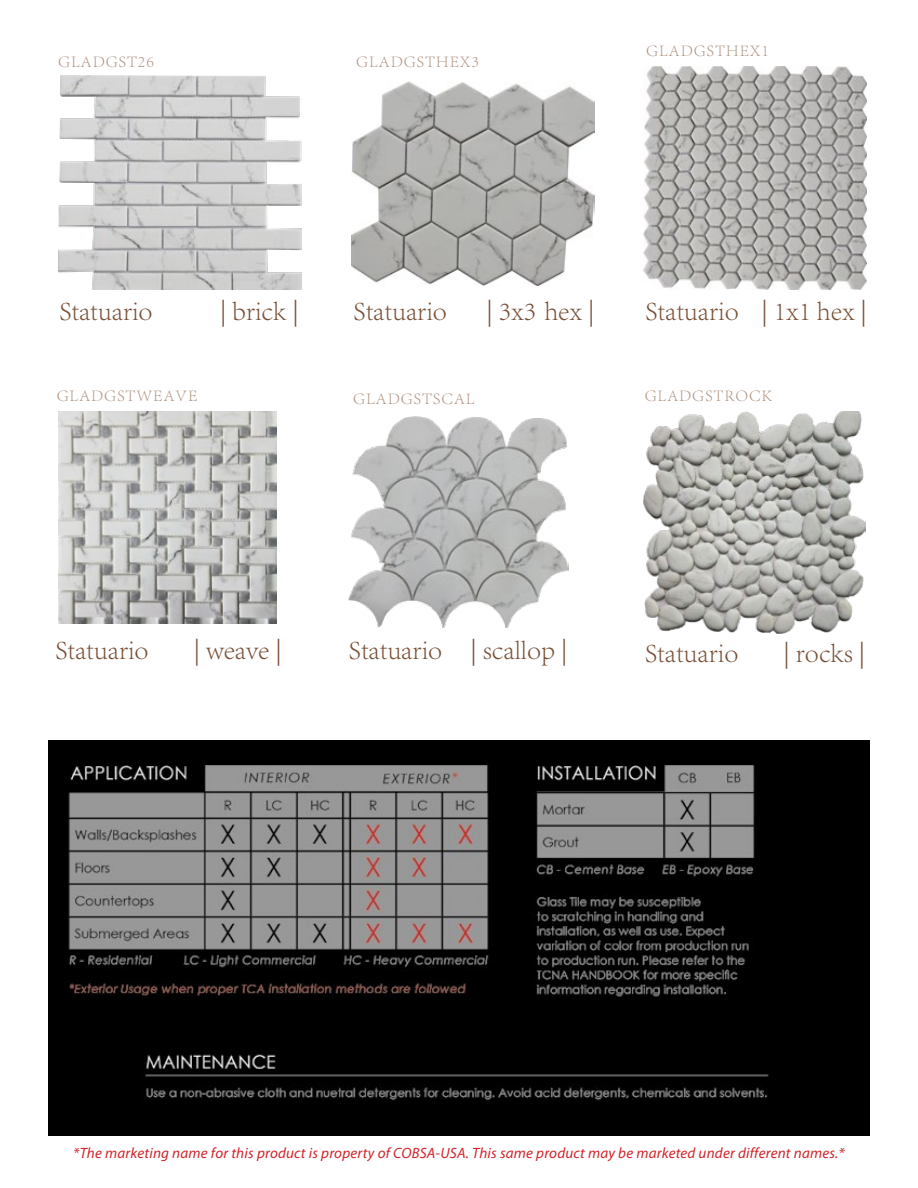
<style>
.page{position:relative;width:918px;height:1188px;background:#fff}
.page>*{position:absolute;margin:0;border:0;box-sizing:border-box;transform-origin:0 0}
.t1{font:300 27px "Adobe Song Std";color:#795037}
.t2{font:300 16.5px "Adobe Song Std";letter-spacing:.05em;color:#b19583}
.t3{font:italic 15px "Myriad Pro";letter-spacing:.015em;color:#d2232a}
</style>
<div class="page">
<img style="left:58px;top:75px;width:244px;height:215px">
<img style="left:58px;top:411px;width:219px;height:213px">
<img style="left:644px;top:67px;width:223px;height:223px">
<img style="left:643px;top:411px;width:222px;height:223px">
<img style="left:351px;top:81px;width:244px;height:204px">
<img style="left:348px;top:417px;width:220px;height:210px">
<img style="left:48px;top:740px;width:822px;height:395px">
<p class="t2" style="left:58px;top:52px;width:97px">GLADGST26</p>
<p class="t2" style="left:356px;top:52px;width:124px">GLADGSTHEX3</p>
<p class="t2" style="left:646px;top:41px;width:124px">GLADGSTHEX1</p>
<h1 class="t1" style="left:59px;top:296px;width:95px">Statuario</h1>
<h1 class="t1" style="left:220px;top:296px;width:81px">| brick |</h1>
<p class="t2" style="left:57px;top:386px;width:142px">GLADGSTWEAVE</p>
<h1 class="t1" style="left:353px;top:296px;width:95px">Statuario</h1>
<h1 class="t1" style="left:486px;top:296px;width:110px">| 3x3 hex |</h1>
<p class="t2" style="left:353px;top:389px;width:123px">GLADGSTSCAL</p>
<h1 class="t1" style="left:645px;top:296px;width:224px">Statuario | 1x1 hex |</h1>
<p class="t2" style="left:645px;top:386px;width:129px">GLADGSTROCK</p>
<h1 class="t1" style="left:55px;top:635px;width:95px">Statuario</h1>
<h1 class="t1" style="left:194px;top:635px;width:90px">| weave |</h1>
<h1 class="t1" style="left:349px;top:635px;width:221px">Statuario | scallop |</h1>
<h1 class="t1" style="left:645px;top:638px;width:95px">Statuario</h1>
<h1 class="t1" style="left:783px;top:638px;width:84px">| rocks |</h1>
<p class="t3" style="left:73px;top:1144px;width:773px">*The marketing name for this product is property of COBSA-USA. This same product may be marketed under different names.*</p>
</div>
